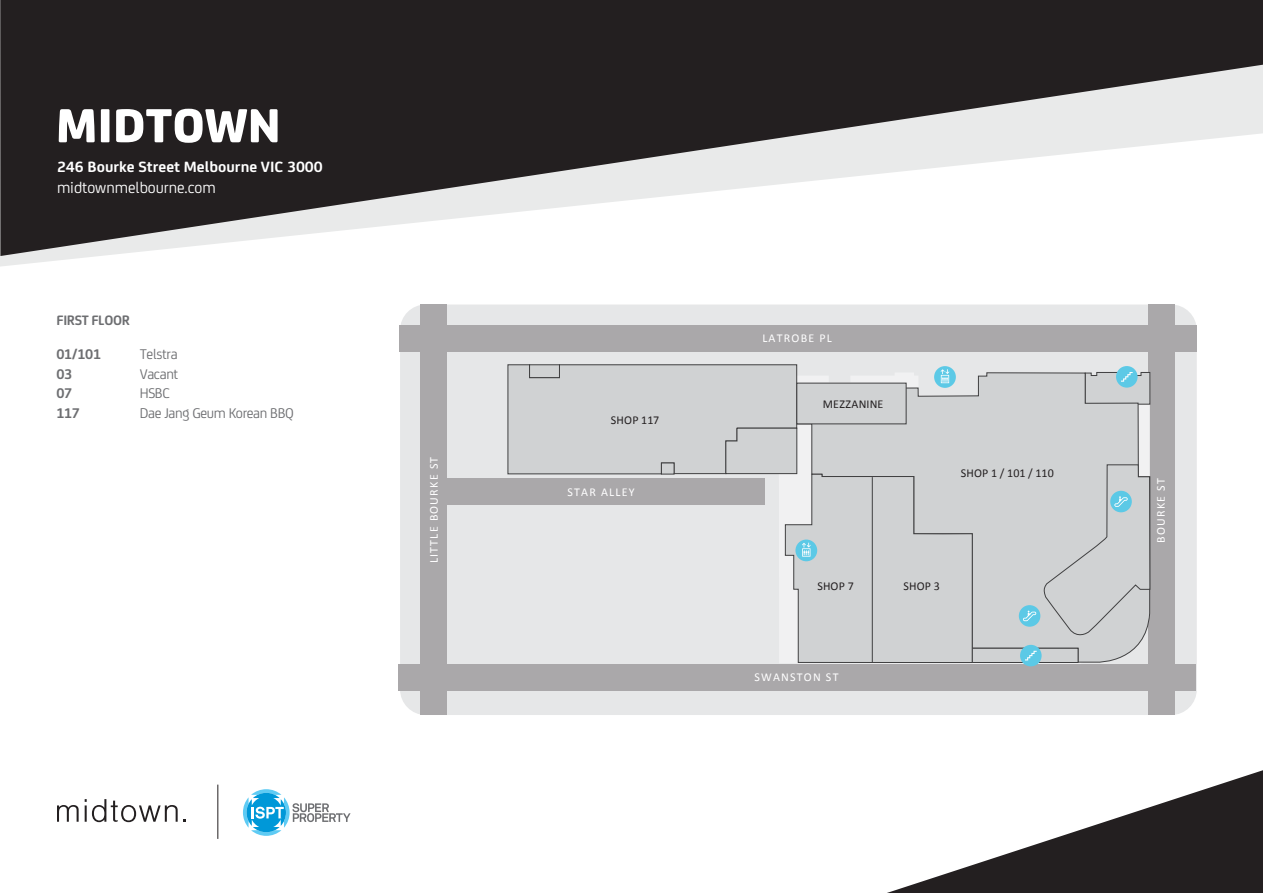
<style>
.page{position:relative;width:1263px;height:893px;background:#fff}
.page>*{position:absolute;margin:0;border:0;box-sizing:border-box;transform-origin:0 0}
.t1{font:800 51.3px "FS Joey";color:#fff}
.t2{font:16.65px "FS Joey";letter-spacing:-.005em;color:#fff}
.t3{font:700 15.9px "FS Joey";color:#fff;scale:1.04 1}
.t4{font:15px/19.5px "FS Joey";letter-spacing:-.025em;color:#6d6e71}
.t5{font:700 15px/19.5px "FS Joey";letter-spacing:-.025em;color:#6d6e71}
.t6{font:700 14.55px "FS Joey";letter-spacing:-.025em;color:#6d6e71}
.t7{font:12px "Calibri";letter-spacing:.1em;color:#fff}
.t8{font:12px "Calibri";letter-spacing:.015em;color:#231f20}
</style>
<div class="page">
<svg style="left:0;top:0;width:1263px;height:256px;fill:#231f20"></svg>
<svg style="left:887px;top:770px;width:376px;height:123px"></svg>
<hr style="left:217px;top:785px;width:1px;height:54px;background:#231f20">
<svg style="left:243px;top:789px;width:108px;height:47px"></svg>
<svg style="left:57px;top:805px;width:22px;height:17px"></svg>
<svg style="left:85px;top:799px;width:93px;height:23px"></svg>
<div style="left:400px;top:304px;width:797px;height:411px;background:#e6e7e8;border-radius:26px"></div>
<div style="left:399px;top:325px;width:797px;height:26px;background:#aaa8aa"></div>
<div style="left:438px;top:478px;width:327px;height:27px;background:#aaa8aa"></div>
<div style="left:420px;top:304px;width:27px;height:411px;background:#aaa8aa"></div>
<div style="left:398px;top:664px;width:798px;height:27px;background:#aaa8aa"></div>
<div style="left:1147px;top:304px;width:27px;height:411px;background:#aaa8aa"></div>
<div style="left:973px;top:372px;width:175px;height:291px;background:#d0d2d3"></div>
<div style="left:972px;top:648px;width:106px;height:15px;background:#d0d2d3;border:1px solid #404041"></div>
<div style="left:1019px;top:605px;width:21px;height:22px;background:#5cc9e6;border-radius:50%"></div>
<svg style="left:1023px;top:611px;width:13px;height:10px"></svg>
<div style="left:1020px;top:645px;width:21px;height:21px;background:#5cc9e6;border-radius:50%"></div>
<svg style="left:1025px;top:651px;width:12px;height:9px"></svg>
<div style="left:1116px;top:366px;width:21px;height:22px;background:#5cc9e6;border-radius:50%"></div>
<svg style="left:1043px;top:372px;width:107px;height:268px;background:#caced0"></svg>
<svg style="left:507px;top:364px;width:466px;height:299px"></svg>
<h1 class="t1" style="left:56px;top:85px;width:226px">MIDTOWN</h1>
<h3 class="t3" style="left:57px;top:155px;width:257px">246 Bourke Street Melbourne VIC 3000</h3>
<h2 class="t2" style="left:57px;top:176px;width:160px">midtownmelbourne.com</h2>
<p class="t6" style="left:56px;top:309px;width:75px">FIRST FLOOR</p>
<p class="t5" style="left:56px;top:344px;width:46px">01/101<br>03<br>07<br>117</p>
<p class="t4" style="left:140px;top:344px;width:155px">Telstra<br>Vacant<br>HSBC<br>Dae Jang Geum Korean BBQ</p>
<p class="t7" style="left:426px;top:563px;width:108px;rotate:-90deg">LITTLE BOURKE ST</p>
<p class="t7" style="left:762px;top:330px;width:71px">LATROBE PL</p>
<p class="t8" style="left:611px;top:412px;width:50px">SHOP 117</p>
<p class="t8" style="left:823px;top:397px;width:62px">MEZZANINE</p>
<p class="t8" style="left:961px;top:466px;width:94px">SHOP 1 / 101 / 110</p>
<p class="t7" style="left:567px;top:484px;width:69px">STAR ALLEY</p>
<p class="t7" style="left:1153px;top:543px;width:66px;rotate:-90deg">BOURKE ST</p>
<p class="t8" style="left:817px;top:578px;width:38px">SHOP 7</p>
<p class="t8" style="left:903px;top:579px;width:38px">SHOP 3</p>
<p class="t7" style="left:754px;top:670px;width:86px">SWANSTON ST</p>
</div>
